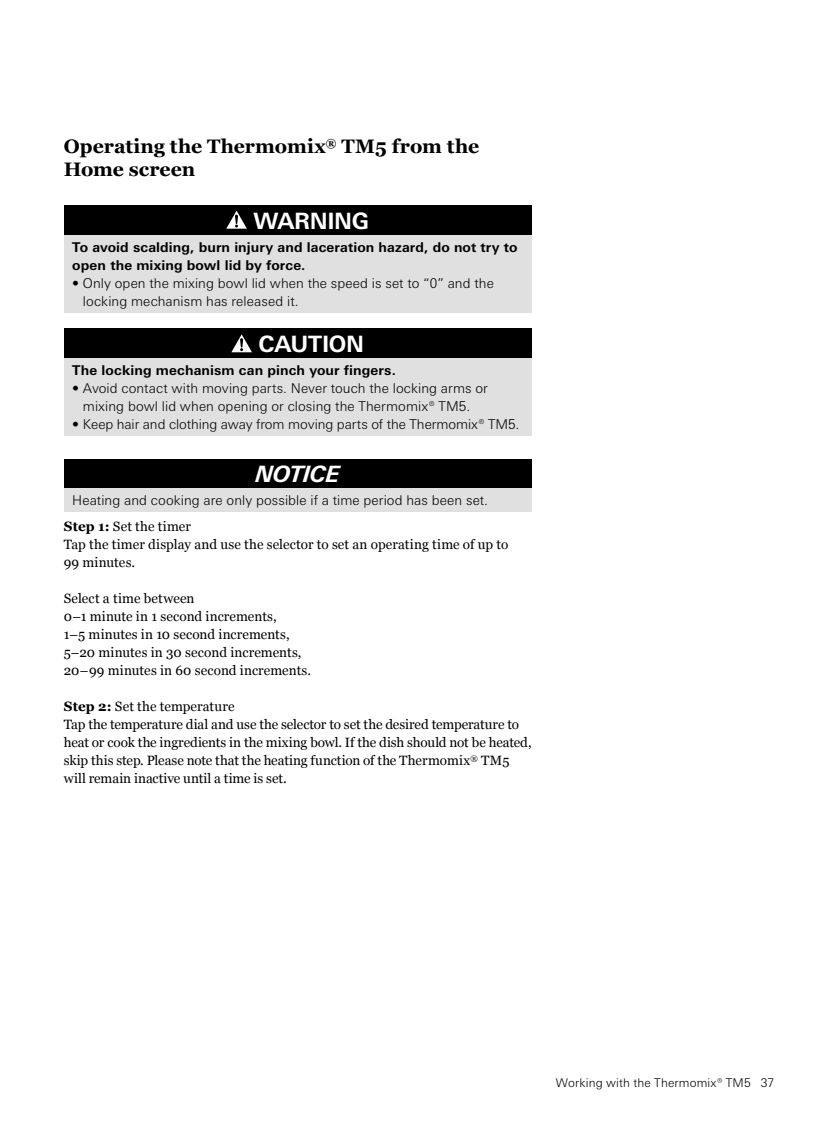
<style>
.page{position:relative;width:838px;height:1127px;background:#fff}
.page>*{position:absolute;margin:0;border:0;box-sizing:border-box;transform-origin:0 0}
.t1{font:700 22.5px "Univers Next W1 G";letter-spacing:-.015em;color:#fff}
.t2{font:italic 700 22.5px "Univers Next W1 G";letter-spacing:-.02em;color:#fff}
.t3{font:700 19.5px/22.5px "Georgia";color:#000}
.t4{font:13.5px/18px "Georgia";color:#000}
.t5{font:300 13.5px/18px "Univers Next W1 G";letter-spacing:.005em;color:#000}
.t6{font:700 13.5px/18px "Univers Next W1 G";letter-spacing:.01em;color:#000}
.t7{font:300 12px "Univers Next W1 G";letter-spacing:.01em;color:#000}
.s1{font-weight:700}
</style>
<div class="page">
<div style="left:64px;top:205px;width:467px;height:30px;background:#000"></div>
<div style="left:64px;top:235px;width:467px;height:77px;background:#e0e0e0"></div>
<svg style="left:226px;top:211px;width:21px;height:18px"></svg>
<div style="left:64px;top:459px;width:467px;height:29px;background:#000"></div>
<div style="left:64px;top:488px;width:467px;height:24px;background:#e0e0e0"></div>
<div style="left:64px;top:328px;width:467px;height:30px;background:#000"></div>
<div style="left:64px;top:358px;width:467px;height:78px;background:#e0e0e0"></div>
<svg style="left:231px;top:334px;width:21px;height:18px"></svg>
<h2 class="t3" style="left:64px;top:135px;width:417px">Operating the Thermomix<sup>®</sup> TM5 from the<br>Home screen</h2>
<h1 class="t1" style="left:253px;top:207px;width:117px">WARNING</h1>
<p class="t6" style="left:72px;top:238px;width:447px">To avoid scalding, burn injury and laceration hazard, do not try to open the mixing bowl lid by force.</p>
<p class="t5" style="left:83px;top:274px;width:412px;text-indent:-11px">• Only open the mixing bowl lid when the speed is set to “0” and the locking mechanism has released it.</p>
<h1 class="t1" style="left:259px;top:331px;width:107px">CAUTION</h1>
<p class="t6" style="left:72px;top:361px;width:325px">The locking mechanism can pinch your fingers.</p>
<p class="t5" style="left:72px;top:379px;width:417px;text-align:center">• Avoid contact with moving parts. Never touch the locking arms or mixing bowl lid when opening or closing the Thermomix® TM5.</p>
<p class="t5" style="left:72px;top:415px;width:448px">• Keep hair and clothing away from moving parts of the Thermomix® TM5.</p>
<h1 class="t2" style="left:255px;top:461px;width:86px">NOTICE</h1>
<p class="t5" style="left:72px;top:491px;width:417px">Heating and cooking are only possible if a time period has been set.</p>
<p class="t4" style="left:64px;top:518px;width:446px"><span class="s1">Step 1:</span> Set the timer<br>Tap the timer display and use the selector to set an operating time of up to<br>99 minutes.</p>
<p class="t4" style="left:64px;top:590px;width:249px">Select a time between<br>0–1 minute in 1 second increments,<br>1–5 minutes in 10 second increments, 5–20 minutes in 30 second increments, 20–99 minutes in 60 second increments.</p>
<p class="t4" style="left:64px;top:698px;width:469px"><span class="s1">Step 2:</span> Set the temperature<br>Tap the temperature dial and use the selector to set the desired temperature to heat or cook the ingredients in the mixing bowl. If the dish should not be heated, skip this step. Please note that the heating function of the Thermomix<sup>®</sup> TM5 will remain inactive until a time is set.</p>
<p class="t7" style="left:556px;top:1075px;width:196px">Working with the Thermomix® TM5</p>
<p class="t7" style="left:760px;top:1075px;width:15px">37</p>
</div>
